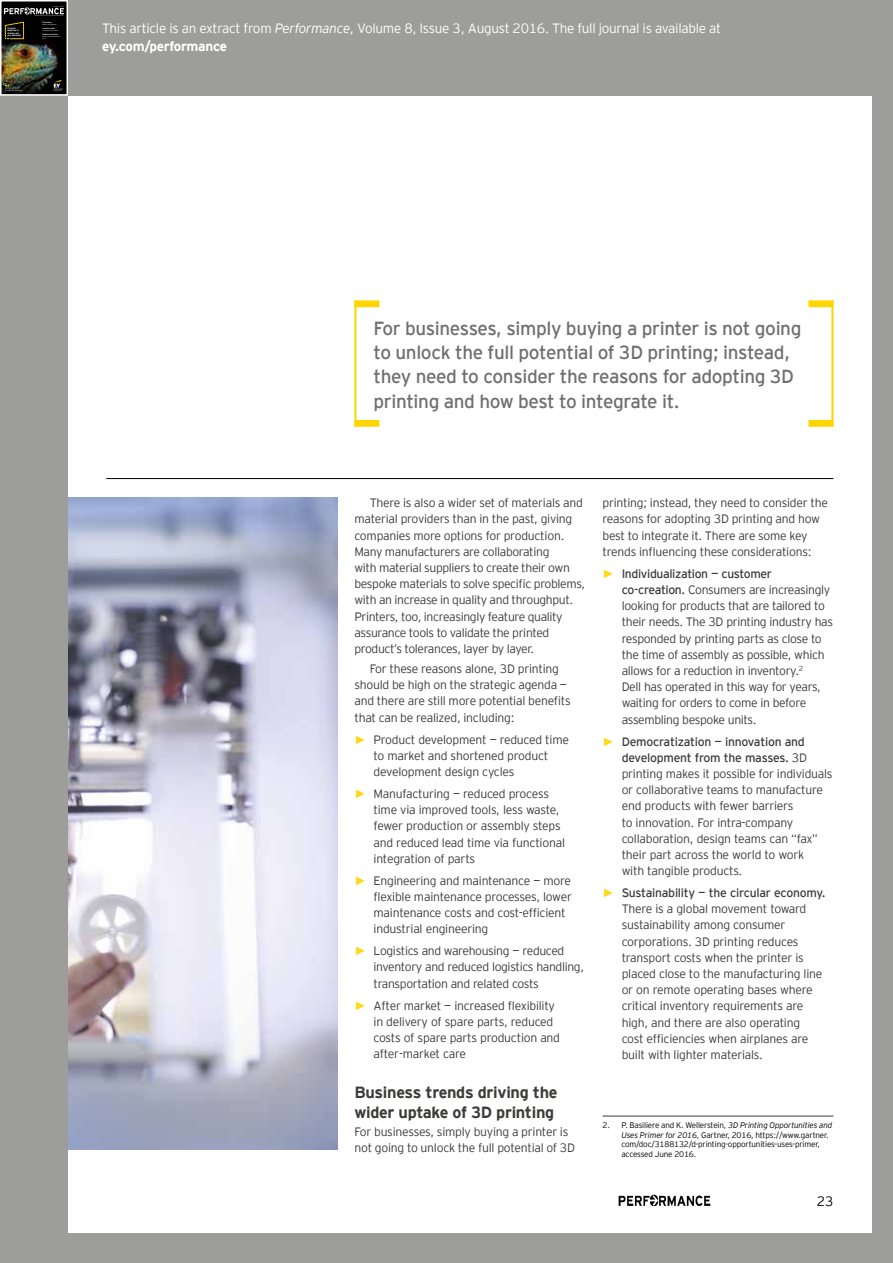
<style>
.page{position:relative;width:893px;height:1263px;background:#9d9d9c}
.page>*{position:absolute;margin:0;border:0;box-sizing:border-box;transform-origin:0 0}
.t1{font:18.9px/24.3px "EY Interstate";letter-spacing:-.02em;color:#706f6f}
.t2{font:700 16.2px/20.2px "EY Interstate";letter-spacing:-.02em;color:#3c3c3b}
.t3{font:300 13.5px/18px "EY Interstate";letter-spacing:-.02em;color:#fff}
.t4{font:300 13.5px "EY Interstate";color:#000}
.t5{font:300 12.15px/16.2px "EY Interstate";letter-spacing:-.025em;color:#3c3c3b}
.t6{font:300 8.1px/9.4px "EY Interstate";letter-spacing:-.02em;color:#000}
.t7{font:700 2.25px/2.4px "EY Interstate";letter-spacing:-.02em;color:#fff}
.t8{font:700 1.8px "EY Interstate";letter-spacing:-.02em;color:#fff}
.s1{font-style:italic}
.s2{font-weight:700}
.s3{font-family:"Arial";font-weight:400;color:#ffd817}
.s4{font-weight:400}
</style>
<div class="page">
<img style="left:0;top:0;width:68px;height:96px">
<div style="left:68px;top:96px;width:804px;height:1136px;background:#fff"></div>
<img style="left:618px;top:1195px;width:93px;height:10px">
<hr style="left:106px;top:478px;width:727px;height:1px;background:#000">
<hr style="left:354px;top:300px;width:2px;height:127px;background:#ffd500">
<div style="left:354px;top:300px;width:25px;height:7px;background:#ffd500"></div>
<div style="left:354px;top:420px;width:25px;height:7px;background:#ffd500"></div>
<hr style="left:831px;top:300px;width:2px;height:127px;background:#ffd500">
<div style="left:808px;top:420px;width:25px;height:7px;background:#ffd500"></div>
<div style="left:808px;top:300px;width:25px;height:7px;background:#ffd500"></div>
<hr style="left:603px;top:1115px;width:230px;height:2px;background:#706f6f">
<img style="left:68px;top:497px;width:269px;height:652px">
<p class="t7" style="left:7px;top:27px;width:15px">If you’re adapting to change, are you evolving?</p>
<p class="t8" style="left:42px;top:21px;width:11px">3D printing</p>
<p class="t8" style="left:42px;top:27px;width:14px">In better health</p>
<p class="t8" style="left:42px;top:33px;width:17px">Platform revolution</p>
<p class="t3" style="left:102px;top:19px;width:621px">This article is an extract from <span class="s1">Performance</span>, Volume 8, Issue 3, August 2016. The full journal is available at <span class="s2">ey.com/performance</span></p>
<h1 class="t1" style="left:374px;top:315px;width:429px">For businesses, simply buying a printer is not going to unlock the full potential of 3D printing; instead, they need to consider the reasons for adopting 3D printing and how best to integrate it.</h1>
<p class="t5" style="left:354px;top:494px;width:232px;text-indent:15px">There is also a wider set of materials and material providers than in the past, giving companies more options for production.<br>Many manufacturers are collaborating<br>with material suppliers to create their own bespoke materials to solve specific problems, with an increase in quality and throughput.<br>Printers, too, increasingly feature quality assurance tools to validate the printed product’s tolerances, layer by layer.</p>
<p class="t5" style="left:354px;top:660px;width:218px;text-indent:15px">For these reasons alone, 3D printing should be high on the strategic agenda — and there are still more potential benefits that can be realized, including:</p>
<p class="t5" style="left:374px;top:730px;width:197px;text-indent:-19px"><span class="s3">►</span> Product development — reduced time to market and shortened product development design cycles</p>
<p class="t5" style="left:374px;top:785px;width:193px;text-indent:-19px"><span class="s3">►</span> Manufacturing — reduced process time via improved tools, less waste, fewer production or assembly steps and reduced lead time via functional integration of parts</p>
<p class="t5" style="left:374px;top:871px;width:200px;text-indent:-19px"><span class="s3">►</span> Engineering and maintenance — more flexible maintenance processes, lower maintenance costs and cost-efficient industrial engineering</p>
<p class="t5" style="left:374px;top:942px;width:212px;text-indent:-19px"><span class="s3">►</span> Logistics and warehousing — reduced inventory and reduced logistics handling, transportation and related costs</p>
<p class="t5" style="left:374px;top:996px;width:188px;text-indent:-19px"><span class="s3">►</span> After market — increased flexibility in delivery of spare parts, reduced costs of spare parts production and after-market care</p>
<h2 class="t2" style="left:354px;top:1081px;width:205px">Business trends driving the wider uptake of 3D printing</h2>
<p class="t5" style="left:354px;top:1123px;width:222px">For businesses, simply buying a printer is not going to unlock the full potential of 3D</p>
<p class="t5" style="left:603px;top:494px;width:227px">printing; instead, they need to consider the reasons for adopting 3D printing and how best to integrate it. There are some key trends influencing these considerations:</p>
<p class="t5" style="left:622px;top:565px;width:213px;text-indent:-19px"><span class="s3">►</span> <span class="s4">Individualization — customer co-creation.</span> Consumers are increasingly looking for products that are tailored to their needs. The 3D printing industry has responded by printing parts as close to the time of assembly as possible, which allows for a reduction in inventory.<sup>2<br></sup>Dell has operated in this way for years, waiting for orders to come in before assembling bespoke units.</p>
<p class="t5" style="left:622px;top:732px;width:212px;text-indent:-19px"><span class="s3">►</span> <span class="s4">Democratization — innovation and development from the masses.</span> 3D printing makes it possible for individuals or collaborative teams to manufacture end products with fewer barriers<br>to innovation. For intra-company collaboration, design teams can “fax” their part across the world to work<br>with tangible products.</p>
<p class="t5" style="left:622px;top:884px;width:205px;text-indent:-19px"><span class="s3">►</span> <span class="s4">Sustainability — the circular economy.<br></span>There is a global movement toward sustainability among consumer corporations. 3D printing reduces transport costs when the printer is placed close to the manufacturing line or on remote operating bases where critical inventory requirements are high, and there are also operating<br>cost efficiencies when airplanes are built with lighter materials.</p>
<p class="t6" style="left:621px;top:1120px;width:212px;text-indent:-19px">2. P. Basiliere and K. Wellerstein, <span class="s1">3D Printing Opportunities and Uses Primer for 2016</span>, Gartner, 2016, https://www.gartner. com/doc/3188132/d-printing-opportunities-uses-primer, accessed June 2016.</p>
<p class="t4" style="left:817px;top:1191px;width:18px">23</p>
</div>
